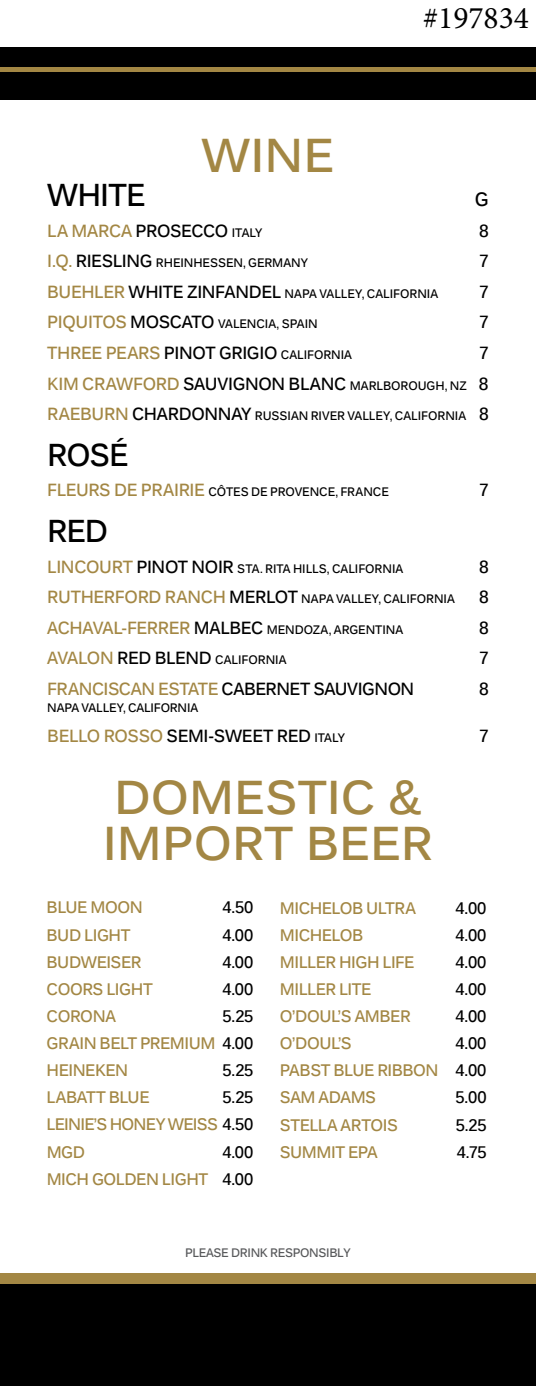
<style>
.page{position:relative;width:536px;height:1386px;background:#fff}
.page>*{position:absolute;margin:0;border:0;box-sizing:border-box;transform-origin:0 0}
.t1{font:700 47.25px/45.5px "Kalinga";color:#a38744}
.t2{font:700 31.5px "Kalinga";letter-spacing:-.035em;color:#000;scale:.95 1}
.t3{font:31.5px "Minion Pro";color:#000}
.t4{font:700 19.25px "Kalinga";color:#000;scale:.95 1}
.t5{font:700 17.5px/30.6px "Kalinga";letter-spacing:-.025em;color:#000;text-align:right;scale:.95 1}
.t6{font:700 16.62px/27.1px "Kalinga";letter-spacing:-.03em;color:#a38744;text-align:justify;scale:.95 1}
.t7{font:700 16.62px "Kalinga";color:#000;scale:.95 1}
.t8{font:700 12.25px "Kalinga";letter-spacing:-.005em;color:#000;scale:.95 1}
.t9{font:700 12.25px "Kalinga";letter-spacing:-.03em;color:#58595b;scale:.95 1}
.s1{color:#a38744}
.s2{font-size:12.25px}
.s3{font-size:17.5px;color:#a38744}
.s4{font-size:17.5px}
.s5{color:#000}
</style>
<div class="page">
<div style="left:0;top:1284px;width:536px;height:102px;background:#000"></div>
<div style="left:0;top:47px;width:536px;height:53px;background:#000"></div>
<hr style="left:0;top:68px;width:536px;height:4px;background:#a38744">
<div style="left:0;top:1274px;width:536px;height:10px;background:#a38744"></div>
<h1 class="t1" style="left:201px;top:137px;width:134px">WINE</h1>
<h2 class="t3" style="left:423px;top:-3px;width:107px">#197834</h2>
<h2 class="t2" style="left:47px;top:174px;width:105px">WHITE</h2>
<h3 class="t4" style="left:474px;top:187px;width:16px">G</h3>
<h3 class="t5" style="left:47px;top:217px;width:228px"><span class="s1">LA MARCA</span> PROSECCO <span class="s2">ITALY</span></h3>
<h3 class="t5" style="left:479px;top:217px;width:12px">8</h3>
<p class="t8" style="left:47px;top:255px;width:276px"><span class="s3">I.Q.</span> <span class="s4">RIESLING</span> RHEINHESSEN, GERMANY</p>
<h3 class="t5" style="left:479px;top:247px;width:12px">7</h3>
<p class="t8" style="left:47px;top:285px;width:413px"><span class="s3">BUEHLER</span> <span class="s4">WHITE ZINFANDEL</span> NAPA VALLEY, CALIFORNIA</p>
<h3 class="t5" style="left:479px;top:278px;width:12px">7</h3>
<p class="t8" style="left:47px;top:316px;width:286px"><span class="s3">PIQUITOS</span> <span class="s4">MOSCATO</span> VALENCIA, SPAIN</p>
<h3 class="t5" style="left:479px;top:309px;width:12px">7</h3>
<h3 class="t5" style="left:47px;top:339px;width:322px"><span class="s1">THREE PEARS</span> PINOT GRIGIO <span class="s2">CALIFORNIA</span></h3>
<h3 class="t5" style="left:47px;top:339px;width:466px">7<br><span class="s1">KIM CRAWFORD</span> SAUVIGNON BLANC <span class="s2">MARLBOROUGH, NZ</span> 8</h3>
<p class="t8" style="left:47px;top:408px;width:466px"><span class="s3">RAEBURN</span> <span class="s4">CHARDONNAY</span> RUSSIAN RIVER VALLEY, CALIFORNIA <span class="s4">8</span></p>
<h2 class="t2" style="left:47px;top:434px;width:87px">ROSÉ</h2>
<p class="t8" style="left:47px;top:484px;width:361px"><span class="s3">FLEURS DE PRAIRIE</span> CÔTES DE PROVENCE, FRANCE</p>
<h3 class="t5" style="left:479px;top:477px;width:12px">7</h3>
<h2 class="t2" style="left:47px;top:510px;width:66px">RED</h2>
<p class="t8" style="left:47px;top:560px;width:376px"><span class="s3">LINCOURT</span> <span class="s4">PINOT NOIR</span> STA. RITA HILLS, CALIFORNIA</p>
<h3 class="t5" style="left:479px;top:553px;width:12px">8</h3>
<p class="t8" style="left:47px;top:591px;width:430px"><span class="s3">RUTHERFORD RANCH</span> <span class="s4">MERLOT</span> NAPA VALLEY, CALIFORNIA</p>
<h3 class="t5" style="left:479px;top:583px;width:12px">8</h3>
<p class="t8" style="left:47px;top:621px;width:376px"><span class="s3">ACHAVAL-FERRER</span> <span class="s4">MALBEC</span> MENDOZA, ARGENTINA</p>
<h3 class="t5" style="left:479px;top:614px;width:12px">8</h3>
<p class="t8" style="left:47px;top:652px;width:253px"><span class="s3">AVALON</span> <span class="s4">RED BLEND</span> CALIFORNIA</p>
<h3 class="t5" style="left:479px;top:645px;width:12px">7</h3>
<h3 class="t5" style="left:47px;top:675px;width:388px"><span class="s1">FRANCISCAN ESTATE</span> CABERNET SAUVIGNON</h3>
<h3 class="t5" style="left:479px;top:675px;width:12px">8</h3>
<p class="t8" style="left:47px;top:699px;width:160px">NAPA VALLEY, CALIFORNIA</p>
<h3 class="t5" style="left:47px;top:722px;width:315px"><span class="s1">BELLO ROSSO</span> SEMI-SWEET RED <span class="s2">ITALY</span></h3>
<h3 class="t5" style="left:479px;top:722px;width:12px">7</h3>
<h1 class="t1" style="left:103px;top:779px;width:331px">DOMESTIC &amp;<br>IMPORT BEER</h1>
<h3 class="t6" style="left:47px;top:896px;width:103px">BLUE MOON</h3>
<h3 class="t7" style="left:222px;top:897px;width:34px">4.50</h3>
<h3 class="t6" style="left:47px;top:923px;width:90px">BUD LIGHT</h3>
<h3 class="t7" style="left:222px;top:924px;width:34px">4.00</h3>
<h3 class="t6" style="left:47px;top:950px;width:101px">BUDWEISER</h3>
<h3 class="t7" style="left:222px;top:951px;width:34px">4.00</h3>
<h3 class="t6" style="left:47px;top:977px;width:113px">COORS LIGHT</h3>
<h3 class="t7" style="left:222px;top:978px;width:34px">4.00</h3>
<h3 class="t6" style="left:47px;top:1004px;width:74px">CORONA</h3>
<h3 class="t6" style="left:47px;top:1004px;width:219px;text-indent:176px"><span class="s5">5.25<br></span>GRAIN BELT PREMIUM <span class="s5">4.00<br></span>HEINEKEN</h3>
<h3 class="t7" style="left:222px;top:1059px;width:34px">5.25</h3>
<h3 class="t6" style="left:47px;top:1085px;width:219px;text-indent:176px"><span class="s5">5.25<br></span>LEINIE’S HONEY WEISS <span class="s5">4.50<br></span>MGD</h3>
<h3 class="t6" style="left:47px;top:1085px;width:110px">LABATT BLUE</h3>
<h3 class="t6" style="left:47px;top:1140px;width:219px;text-align:right"><span class="s5">4.00<br></span>MICH GOLDEN LIGHT <span class="s5">4.00</span></h3>
<h3 class="t6" style="left:280px;top:896px;width:145px">MICHELOB ULTRA</h3>
<h3 class="t7" style="left:455px;top:897px;width:34px">4.00</h3>
<h3 class="t6" style="left:280px;top:923px;width:89px">MICHELOB</h3>
<h3 class="t7" style="left:455px;top:924px;width:34px">4.00</h3>
<h3 class="t6" style="left:280px;top:950px;width:143px">MILLER HIGH LIFE</h3>
<h3 class="t7" style="left:455px;top:951px;width:34px">4.00</h3>
<h3 class="t6" style="left:280px;top:977px;width:98px">MILLER LITE</h3>
<h3 class="t7" style="left:455px;top:978px;width:34px">4.00</h3>
<h3 class="t6" style="left:280px;top:1004px;width:139px">O’DOUL’S AMBER</h3>
<h3 class="t7" style="left:455px;top:1005px;width:34px">4.00</h3>
<h3 class="t6" style="left:280px;top:1031px;width:77px">O’DOUL’S</h3>
<h3 class="t6" style="left:280px;top:1031px;width:219px;text-indent:176px"><span class="s5">4.00<br></span>PABST BLUE RIBBON <span class="s5">4.00<br></span>SAM ADAMS</h3>
<h3 class="t7" style="left:455px;top:1087px;width:34px">5.00</h3>
<h3 class="t6" style="left:280px;top:1113px;width:126px">STELLA ARTOIS</h3>
<h3 class="t7" style="left:455px;top:1114px;width:34px">5.25</h3>
<h3 class="t6" style="left:280px;top:1140px;width:104px">SUMMIT EPA</h3>
<h3 class="t7" style="left:456px;top:1141px;width:33px">4.75</h3>
<p class="t9" style="left:185px;top:1245px;width:176px">PLEASE DRINK RESPONSIBLY</p>
</div>
